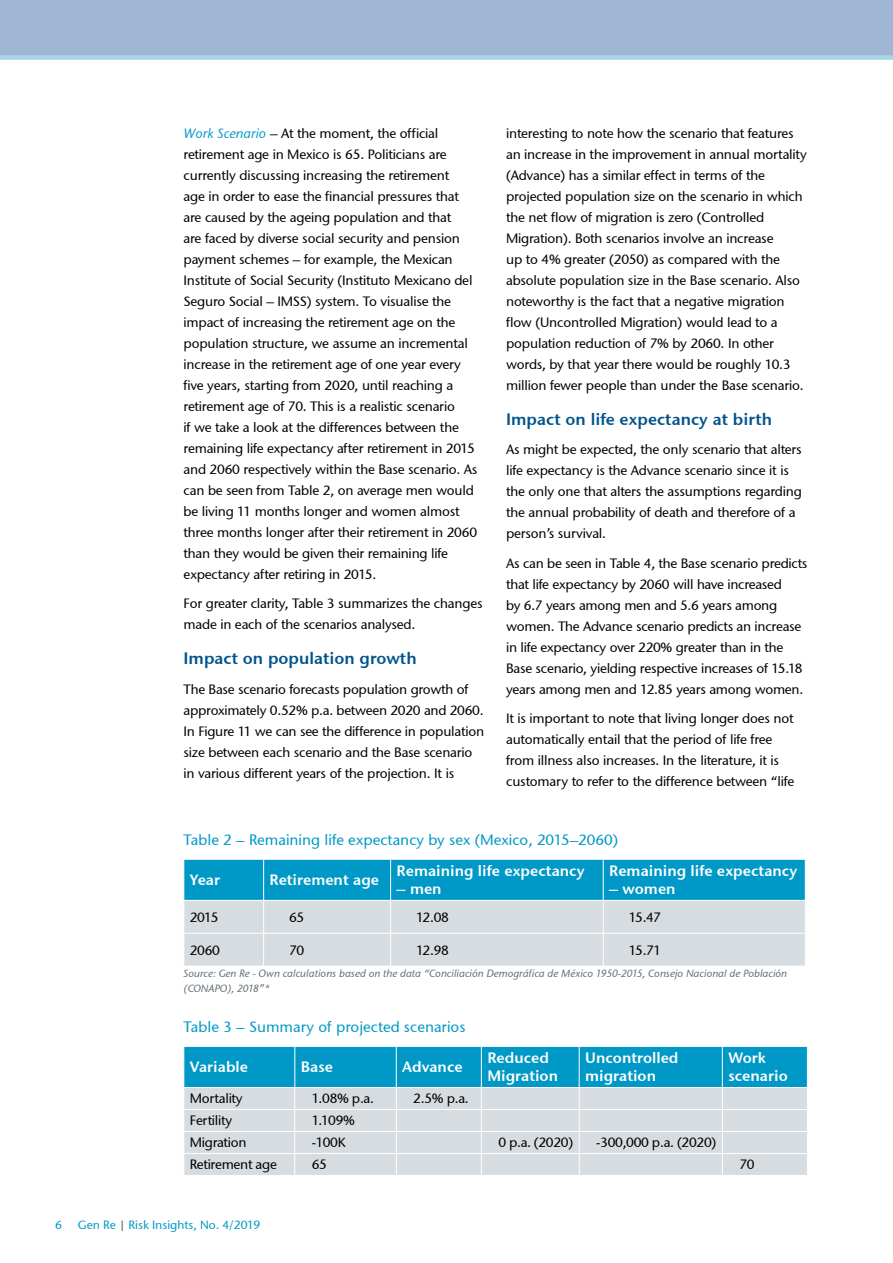
<style>
.page{position:relative;width:893px;height:1263px;background:#fff}
.page>*{position:absolute;margin:0;border:0;box-sizing:border-box;transform-origin:0 0}
.t1{font:600 16.5px "Stone Sans GC Re";color:#00548b}
.t2{font:600 15px/18px "Stone Sans GC Re";color:#fff}
.t3{font:15px "Stone Sans GC Re";color:#0099c7}
.t4{font:13.5px/21px "Stone Sans GC Re";letter-spacing:-.015em;color:#000}
.t5{font:12px "Stone Sans GC Re";color:#0099c7}
.t6{font:italic 10.5px/15px "Stone Sans GC Re";color:#5d6970}
.s1{font-style:italic;color:#0099c7}
.s2{color:#5d6970}
</style>
<div class="page">
<div style="left:0;top:0;width:893px;height:55px;background:#9eb6d3"></div>
<div style="left:0;top:55px;width:893px;height:5px;background:#a5d6e9"></div>
<svg style="left:185px;top:860px;width:620px;height:106px;background:#84c2d6"></svg>
<hr style="left:263px;top:859px;width:1px;height:41px;background:#fff">
<hr style="left:390px;top:859px;width:1px;height:41px;background:#fff">
<hr style="left:603px;top:859px;width:1px;height:41px;background:#fff">
<hr style="left:184px;top:900px;width:80px;height:1px;background:#fff">
<hr style="left:264px;top:900px;width:127px;height:1px;background:#fff">
<hr style="left:263px;top:901px;width:1px;height:32px;background:#fff">
<hr style="left:391px;top:900px;width:212px;height:1px;background:#fff">
<hr style="left:390px;top:901px;width:1px;height:32px;background:#fff">
<hr style="left:603px;top:900px;width:203px;height:1px;background:#fff">
<hr style="left:603px;top:901px;width:1px;height:32px;background:#fff">
<hr style="left:184px;top:933px;width:80px;height:1px;background:#fff">
<hr style="left:264px;top:933px;width:127px;height:1px;background:#fff">
<hr style="left:263px;top:933px;width:1px;height:33px;background:#fff">
<hr style="left:391px;top:933px;width:212px;height:1px;background:#fff">
<hr style="left:390px;top:933px;width:1px;height:33px;background:#fff">
<hr style="left:603px;top:933px;width:203px;height:1px;background:#fff">
<hr style="left:603px;top:933px;width:1px;height:33px;background:#fff">
<svg style="left:184px;top:1046px;width:624px;height:129px;background:#95c8d9"></svg>
<p class="t4" style="left:184px;top:122px;width:295px"><span class="s1">Work Scenario</span> – At the moment, the official retirement age in Mexico is 65. Politicians are currently discussing increasing the retirement<br>age in order to ease the financial pressures that are caused by the ageing population and that<br>are faced by diverse social security and pension payment schemes – for example, the Mexican Institute of Social Security (Instituto Mexicano del Seguro Social – IMSS) system. To visualise the impact of increasing the retirement age on the population structure, we assume an incremental increase in the retirement age of one year every five years, starting from 2020, until reaching a retirement age of 70. This is a realistic scenario<br>if we take a look at the differences between the remaining life expectancy after retirement in 2015 and 2060 respectively within the Base scenario. As can be seen from Table 2, on average men would be living 11 months longer and women almost three months longer after their retirement in 2060 than they would be given their remaining life expectancy after retiring in 2015.</p>
<p class="t4" style="left:184px;top:593px;width:301px">For greater clarity, Table 3 summarizes the changes made in each of the scenarios analysed.</p>
<p class="t1" style="left:184px;top:648px;width:235px">Impact on population growth</p>
<p class="t4" style="left:184px;top:678px;width:302px">The Base scenario forecasts population growth of approximately 0.52% p.a. between 2020 and 2060.<br>In Figure 11 we can see the difference in population size between each scenario and the Base scenario in various different years of the projection. It is</p>
<p class="t4" style="left:506px;top:122px;width:302px">interesting to note how the scenario that features an increase in the improvement in annual mortality (Advance) has a similar effect in terms of the projected population size on the scenario in which the net flow of migration is zero (Controlled Migration). Both scenarios involve an increase<br>up to 4% greater (2050) as compared with the absolute population size in the Base scenario. Also noteworthy is the fact that a negative migration flow (Uncontrolled Migration) would lead to a population reduction of 7% by 2060. In other words, by that year there would be roughly 10.3 million fewer people than under the Base scenario.</p>
<p class="t1" style="left:506px;top:409px;width:268px">Impact on life expectancy at birth</p>
<p class="t4" style="left:506px;top:439px;width:297px">As might be expected, the only scenario that alters life expectancy is the Advance scenario since it is the only one that alters the assumptions regarding the annual probability of death and therefore of a person’s survival.</p>
<p class="t4" style="left:506px;top:552px;width:303px">As can be seen in Table 4, the Base scenario predicts that life expectancy by 2060 will have increased<br>by 6.7 years among men and 5.6 years among women. The Advance scenario predicts an increase in life expectancy over 220% greater than in the Base scenario, yielding respective increases of 15.18 years among men and 12.85 years among women.</p>
<p class="t4" style="left:506px;top:708px;width:290px">It is important to note that living longer does not automatically entail that the period of life free from illness also increases. In the literature, it is customary to refer to the difference between “life</p>
<p class="t3" style="left:184px;top:830px;width:436px">Table 2 – Remaining life expectancy by sex (Mexico, 2015–2060)</p>
<p class="t2" style="left:190px;top:871px;width:32px">Year</p>
<p class="t2" style="left:270px;top:871px;width:111px">Retirement age</p>
<p class="t2" style="left:397px;top:862px;width:190px">Remaining life expectancy</p>
<p class="t2" style="left:397px;top:880px;width:47px">– men</p>
<p class="t2" style="left:609px;top:862px;width:190px">Remaining life expectancy</p>
<p class="t2" style="left:609px;top:880px;width:68px">– women</p>
<p class="t4" style="left:190px;top:906px;width:30px">2015</p>
<p class="t4" style="left:289px;top:906px;width:17px">65</p>
<p class="t4" style="left:416px;top:906px;width:34px">12.08</p>
<p class="t4" style="left:629px;top:906px;width:34px">15.47</p>
<p class="t4" style="left:190px;top:939px;width:32px">2060</p>
<p class="t4" style="left:289px;top:939px;width:17px">70</p>
<p class="t4" style="left:416px;top:939px;width:34px">12.98</p>
<p class="t4" style="left:629px;top:939px;width:34px">15.71</p>
<p class="t6" style="left:184px;top:966px;width:605px">Source: Gen Re - Own calculations based on the data “Conciliación Demográfica de México 1950-2015, Consejo Nacional de Población (CONAPO), 2018”*</p>
<p class="t3" style="left:184px;top:1017px;width:283px">Table 3 – Summary of projected scenarios</p>
<p class="t2" style="left:190px;top:1058px;width:60px">Variable</p>
<p class="t2" style="left:301px;top:1058px;width:34px">Base</p>
<p class="t2" style="left:402px;top:1058px;width:62px">Advance</p>
<p class="t2" style="left:487px;top:1049px;width:72px">Reduced<br>Migration</p>
<p class="t2" style="left:585px;top:1049px;width:95px">Uncontrolled migration</p>
<p class="t2" style="left:728px;top:1049px;width:61px">Work scenario</p>
<p class="t4" style="left:190px;top:1088px;width:54px">Mortality</p>
<p class="t4" style="left:312px;top:1088px;width:64px">1.08% p.a.</p>
<p class="t4" style="left:413px;top:1088px;width:57px">2.5% p.a.</p>
<p class="t4" style="left:190px;top:1110px;width:44px">Fertility</p>
<p class="t4" style="left:312px;top:1110px;width:45px">1.109%</p>
<p class="t4" style="left:190px;top:1132px;width:58px">Migration</p>
<p class="t4" style="left:312px;top:1132px;width:35px">-100K</p>
<p class="t4" style="left:498px;top:1132px;width:76px">0 p.a. (2020)</p>
<p class="t4" style="left:596px;top:1132px;width:122px">-300,000 p.a. (2020)</p>
<p class="t4" style="left:190px;top:1154px;width:89px">Retirement age</p>
<p class="t4" style="left:312px;top:1154px;width:17px">65</p>
<p class="t4" style="left:739px;top:1154px;width:17px">70</p>
<p class="t5" style="left:55px;top:1218px;width:8px">6</p>
<p class="t5" style="left:78px;top:1218px;width:184px">Gen Re <span class="s2">|</span> Risk Insights, No. 4/2019</p>
</div>
